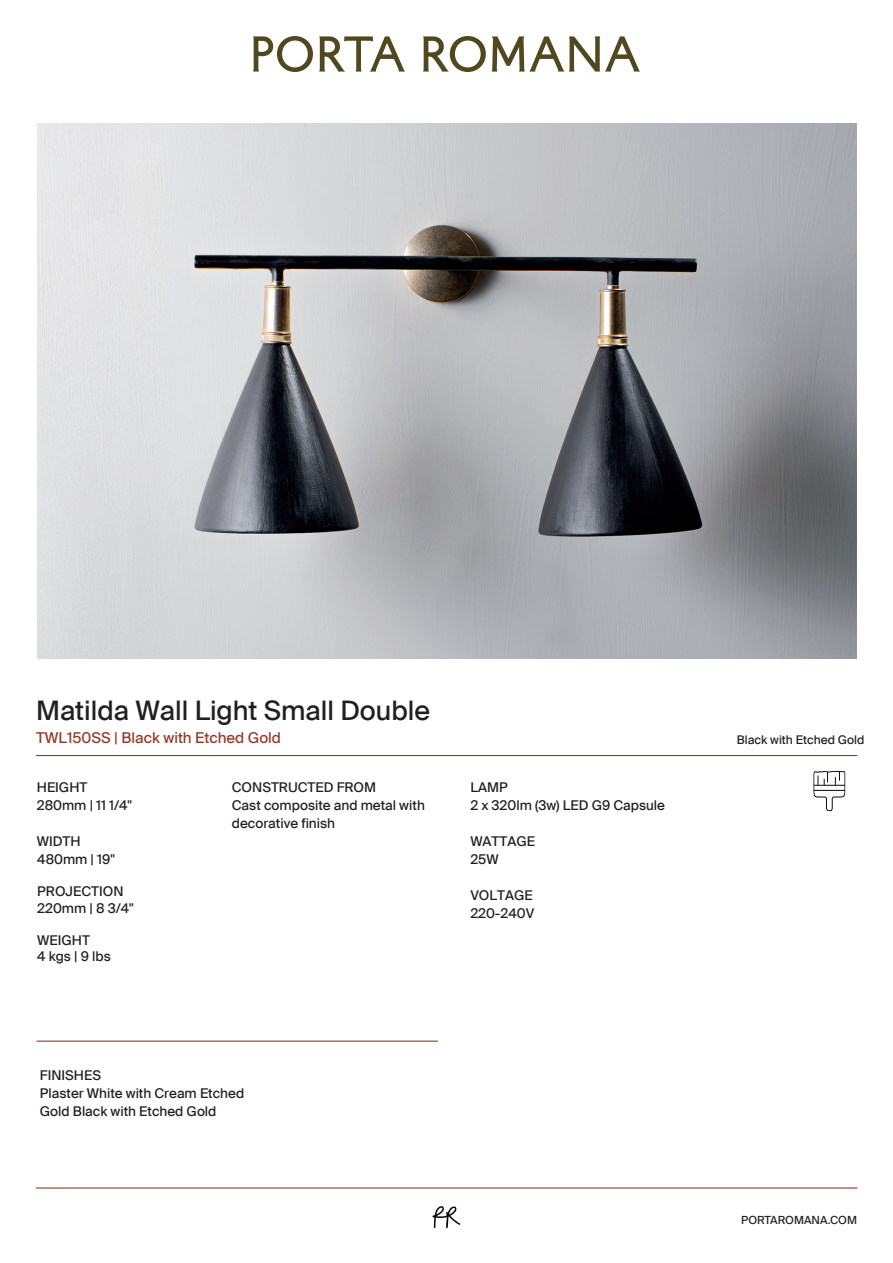
<style>
.page{position:relative;width:893px;height:1263px;background:#fff}
.page>*{position:absolute;margin:0;border:0;box-sizing:border-box;transform-origin:0 0}
.t1{font:27px "Suisse Intl";color:#231f20}
.t2{font:15px "Suisse Intl";color:#943b2a}
.t3{font:13.5px/17.9px "Suisse Intl";color:#231f20}
.t4{font:12px "Suisse Intl";color:#231f20}
.t5{font:11.25px "Suisse Intl";color:#231f20}
</style>
<div class="page">
<hr style="left:36px;top:755px;width:821px;height:1px;background:#943b2a">
<img style="left:37px;top:123px;width:820px;height:536px">
<svg style="left:253px;top:36px;width:60px;height:36px"></svg>
<svg style="left:319px;top:36px;width:86px;height:36px"></svg>
<svg style="left:423px;top:36px;width:63px;height:36px"></svg>
<svg style="left:492px;top:36px;width:148px;height:36px"></svg>
<hr style="left:36px;top:1040px;width:402px;height:2px;background:#943b2a">
<svg style="left:433px;top:1206px;width:27px;height:22px"></svg>
<hr style="left:36px;top:1187px;width:821px;height:1px;background:#943b2a">
<img style="left:813px;top:770px;width:33px;height:42px">
<h1 class="t1" style="left:36px;top:695px;width:395px">Matilda Wall Light Small Double</h1>
<p class="t2" style="left:36px;top:729px;width:246px">TWL150SS | Black with Etched Gold</p>
<p class="t4" style="left:737px;top:733px;width:129px">Black with Etched Gold</p>
<p class="t3" style="left:37px;top:779px;width:97px">HEIGHT<br>280mm | 11 1/4"</p>
<p class="t3" style="left:37px;top:833px;width:79px">WIDTH<br>480mm | 19"</p>
<p class="t3" style="left:37px;top:883px;width:98px;line-height:16.2px">PROJECTION<br>220mm | 8 3/4"</p>
<p class="t3" style="left:37px;top:932px;width:75px;line-height:16.2px">WEIGHT<br>4 kgs | 9 lbs</p>
<p class="t3" style="left:232px;top:778px;width:195px">CONSTRUCTED FROM<br>Cast composite and metal with decorative finish</p>
<p class="t3" style="left:40px;top:1066px;width:206px">FINISHES<br>Plaster White with Cream Etched<br>Gold Black with Etched Gold</p>
<p class="t3" style="left:470px;top:779px;width:196px">LAMP<br>2 x 320lm (3w) LED G9 Capsule</p>
<p class="t3" style="left:470px;top:833px;width:66px">WATTAGE<br>25W</p>
<p class="t3" style="left:470px;top:887px;width:65px">VOLTAGE<br>220-240V</p>
<p class="t5" style="left:741px;top:1213px;width:117px">PORTAROMANA.COM</p>
</div>
